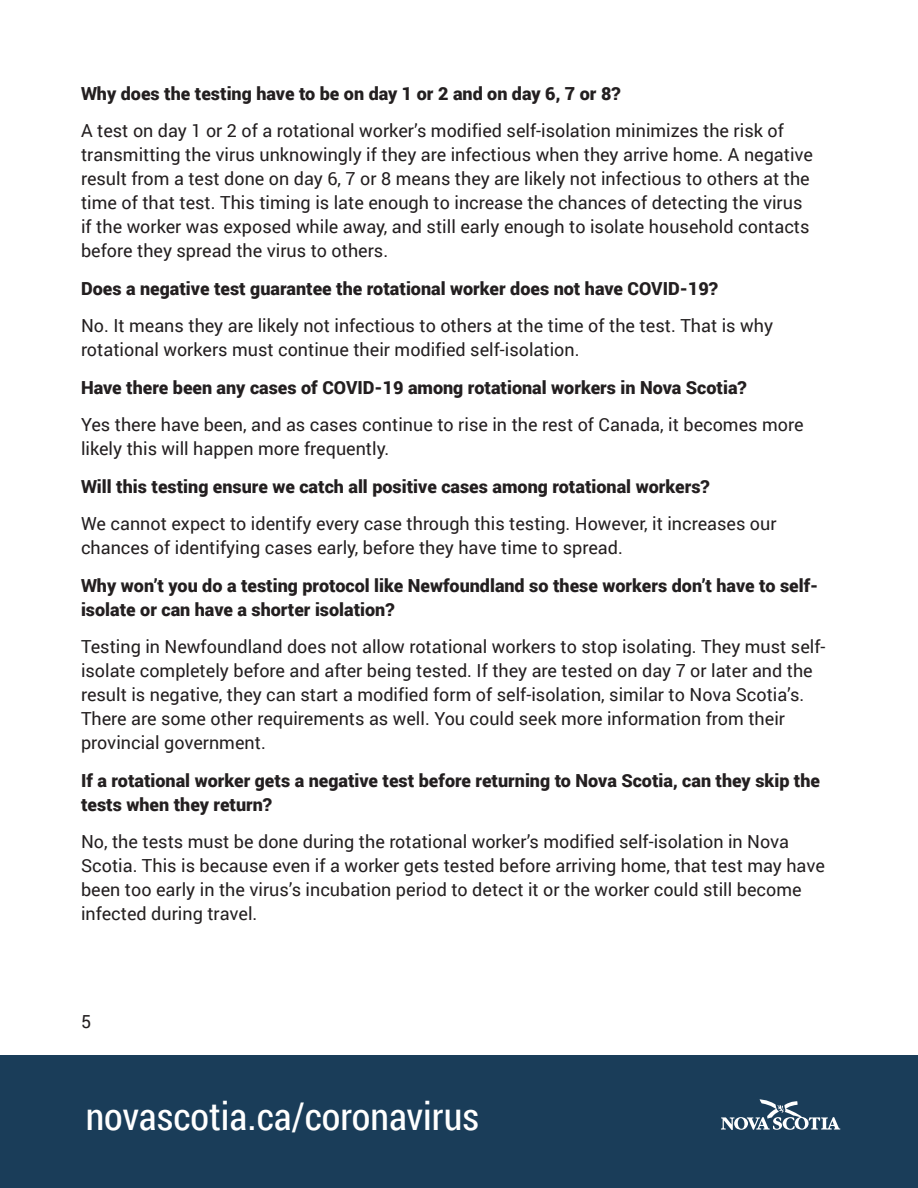
<style>
.page{position:relative;width:918px;height:1188px;background:#fff}
.page>*{position:absolute;margin:0;border:0;box-sizing:border-box;transform-origin:0 0}
.t1{font:38.25px "Roboto Condensed";color:#fff}
.Body{font:18px/24px "Roboto";color:#231f20}
.Body-2{font:900 18px/24px "Roboto";color:#231f20}
</style>
<div class="page">
<div style="left:0;top:1055px;width:918px;height:133px;background:#1a3d59"></div>
<svg style="left:721px;top:1099px;width:119px;height:31px"></svg>
<p class="Body-2" style="left:81px;top:81px;width:541px">Why does the testing have to be on day 1 or 2 and on day 6, 7 or 8?</p>
<p class="Body" style="left:81px;top:118px;width:734px">A test on day 1 or 2 of a rotational worker’s modified self-isolation minimizes the risk of transmitting the virus unknowingly if they are infectious when they arrive home. A negative result from a test done on day 6, 7 or 8 means they are likely not infectious to others at the time of that test. This timing is late enough to increase the chances of detecting the virus if the worker was exposed while away, and still early enough to isolate household contacts before they spread the virus to others.</p>
<p class="Body-2" style="left:81px;top:276px;width:639px">Does a negative test guarantee the rotational worker does not have COVID-19?</p>
<p class="Body" style="left:81px;top:313px;width:694px">No. It means they are likely not infectious to others at the time of the test. That is why rotational workers must continue their modified self-isolation.</p>
<p class="Body-2" style="left:81px;top:375px;width:667px">Have there been any cases of COVID-19 among rotational workers in Nova Scotia?</p>
<p class="Body" style="left:81px;top:412px;width:724px">Yes there have been, and as cases continue to rise in the rest of Canada, it becomes more likely this will happen more frequently.</p>
<p class="Body-2" style="left:81px;top:474px;width:630px">Will this testing ensure we catch all positive cases among rotational workers?</p>
<p class="Body" style="left:81px;top:511px;width:697px">We cannot expect to identify every case through this testing. However, it increases our chances of identifying cases early, before they have time to spread.</p>
<p class="Body-2" style="left:81px;top:573px;width:739px">Why won’t you do a testing protocol like Newfoundland so these workers don’t have to self&shy;isolate or can have a shorter isolation?</p>
<p class="Body" style="left:81px;top:634px;width:746px">Testing in Newfoundland does not allow rotational workers to stop isolating. They must self&shy;isolate completely before and after being tested. If they are tested on day 7 or later and the result is negative, they can start a modified form of self-isolation, similar to Nova Scotia’s.<br>There are some other requirements as well. You could seek more information from their provincial government.</p>
<p class="Body-2" style="left:81px;top:768px;width:741px">If a rotational worker gets a negative test before returning to Nova Scotia, can they skip the tests when they return?</p>
<p class="Body" style="left:81px;top:829px;width:745px">No, the tests must be done during the rotational worker’s modified self-isolation in Nova Scotia. This is because even if a worker gets tested before arriving home, that test may have been too early in the virus’s incubation period to detect it or the worker could still become infected during travel.</p>
<p class="Body" style="left:81px;top:1008px;width:12px">5</p>
<h1 class="t1" style="left:86px;top:1090px;width:395px">novascotia.ca/coronavirus</h1>
</div>
